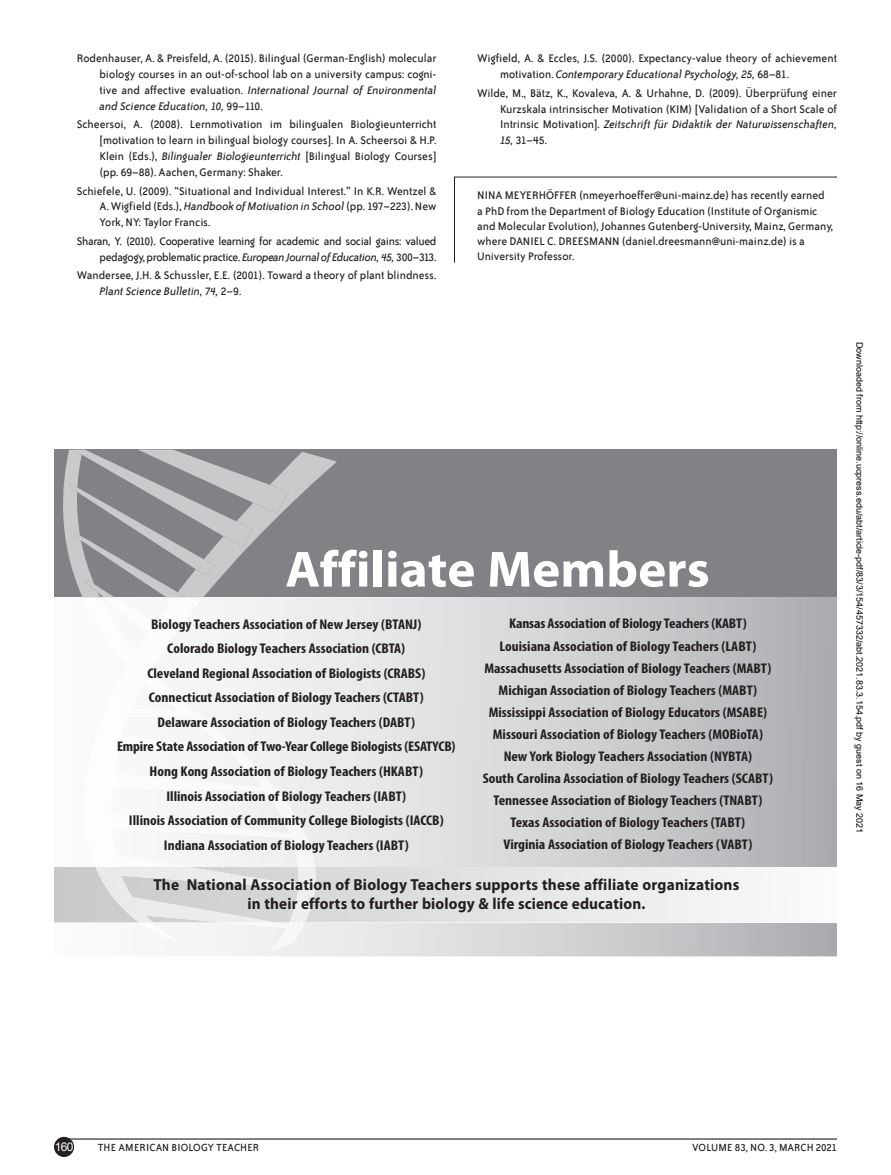
<style>
.page{position:relative;width:891px;height:1175px;background:#fff}
.page>*{position:absolute;margin:0;border:0;box-sizing:border-box;transform-origin:0 0}
.t1{font:700 51.15px "Myriad Pro";color:#fff;scale:1.04 1}
.t2{font:700 16.05px/19.2px "Myriad Pro";letter-spacing:.015em;color:#231f20;text-align:center;scale:.96 1}
.t3{font:700 condensed 14.1px/22px "Myriad Pro";color:#231f20;text-align:center;scale:1.09 1}
.REF{font:12.75px/15.8px "Bailey Sans ITC";color:#231f20;text-align:justify}
.BIO{font:12.75px/15.3px "Bailey Sans ITC";color:#231f20}
.REF-2{font:12.75px/15.8px "Bailey Sans ITC";letter-spacing:-.025em;color:#231f20;text-align:right}
.t4{font:12px "Bailey Sans ITC";letter-spacing:.015em;color:#231f20}
.t5{font:12px "Bailey Sans ITC";letter-spacing:-.005em;color:#231f20}
.t6{font:12px "Arial";color:#fff}
.t7{font:9px "Arial";color:#000}
.s1{font-style:italic}
</style>
<div class="page">
<div style="left:54px;top:1136px;width:20px;height:20px;background:#231f20;border-radius:50%"></div>
<hr style="left:59px;top:1138px;width:778px;height:1px;background:#231f20">
<svg style="left:454px;top:176px;width:383px;height:87px"></svg>
<div style="left:54px;top:449px;width:783px;height:148px;background:#808285"></div>
<div style="left:144px;top:670px;width:171px;height:280px;background:#f0f1f2"></div>
<img style="left:289px;top:867px;width:29px;height:55px">
<img style="left:80px;top:597px;width:123px;height:346px">
<img style="left:96px;top:867px;width:57px;height:55px">
<img style="left:167px;top:597px;width:20px;height:8px">
<img style="left:104px;top:597px;width:55px;height:38px">
<svg style="left:63px;top:449px;width:274px;height:148px"></svg>
<img style="left:124px;top:708px;width:67px;height:9px">
<img style="left:112px;top:736px;width:120px;height:15px">
<img style="left:99px;top:773px;width:168px;height:18px">
<img style="left:91px;top:812px;width:205px;height:26px">
<img style="left:105px;top:853px;width:84px;height:14px">
<img style="left:103px;top:867px;width:199px;height:21px">
<img style="left:123px;top:895px;width:153px;height:27px">
<img style="left:223px;top:922px;width:71px;height:6px">
<svg style="left:385px;top:956px;width:436px;height:1px"></svg>
<p class="REF" style="left:100px;top:51px;width:338px;text-indent:-23px">Rodenhauser, A. &amp; Preisfeld, A. (2015). Bilingual (German-English) molecular biology courses in an out-of-school lab on a university campus: cogni&shy;tive and affective evaluation. <span class="s1">International Journal of Environmental and Science Education, 10,</span> 99–110.</p>
<p class="REF" style="left:100px;top:117px;width:338px;text-indent:-23px">Scheersoi, A. (2008). Lernmotivation im bilingualen Biologieunterricht [motivation to learn in bilingual biology courses]. In A. Scheersoi &amp; H.P.<br>Klein (Eds.), <span class="s1">Bilingualer Biologieunterricht</span> [Bilingual Biology Courses] (pp. 69–88). Aachen, Germany: Shaker.</p>
<p class="REF" style="left:100px;top:183px;width:338px;text-indent:-23px">Schiefele, U. (2009). “Situational and Individual Interest.” In K.R. Wentzel &amp; A. Wigfield (Eds.), <span class="s1">Handbook of Motivation in School</span> (pp. 197–223). New York, NY: Taylor Francis.</p>
<p class="REF-2" style="left:77px;top:233px;width:361px">Sharan, Y. (2010). Cooperative learning for academic and social gains: valued pedagogy, problematic practice. <span class="s1">European Journal of Education, 45,</span> 300–313.</p>
<p class="REF" style="left:100px;top:268px;width:338px;text-indent:-23px">Wandersee, J.H. &amp; Schussler, E.E. (2001). Toward a theory of plant blindness.<br><span class="s1">Plant Science Bulletin, 74,</span> 2–9.</p>
<p class="REF" style="left:500px;top:51px;width:338px;text-indent:-23px">Wigfield, A. &amp; Eccles, J.S. (2000). Expectancy-value theory of achievement motivation. <span class="s1">Contemporary Educational Psychology, 25,</span> 68–81.</p>
<p class="REF" style="left:500px;top:85px;width:339px;text-indent:-23px">Wilde, M., Bätz, K., Kovaleva, A. &amp; Urhahne, D. (2009). Überprüfung einer Kurzskala intrinsischer Motivation (KIM) [Validation of a Short Scale of Intrinsic Motivation]. <span class="s1">Zeitschrift für Didaktik der Naturwissenschaften, 15,</span> 31–45.</p>
<p class="BIO" style="left:477px;top:188px;width:358px">NINA MEYERHÖFFER (nmeyerhoeffer@uni-mainz.de) has recently earned a PhD from the Department of Biology Education (Institute of Organismic and Molecular Evolution), Johannes Gutenberg-University, Mainz, Germany, where DANIEL C. DREESMANN (daniel.dreesmann@uni-mainz.de) is a University Professor.</p>
<p class="t1" style="left:285px;top:536px;width:410px">Affiliate Members</p>
<p class="t3" style="left:117px;top:611px;width:312px;line-height:24.6px">Biology Teachers Association of New Jersey (BTANJ)<br>Colorado Biology Teachers Association (CBTA)<br>Cleveland Regional Association of Biologists (CRABS)<br>Connecticut Association of Biology Teachers (CTABT)<br>Delaware Association of Biology Teachers (DABT)<br>Empire State Association of Two-Year College Biologists (ESATYCB)<br>Hong Kong Association of Biology Teachers (HKABT)<br>Illinois Association of Biology Teachers (IABT)<br>Illinois Association of Community College Biologists (IACCB)<br>Indiana Association of Biology Teachers (IABT)</p>
<p class="t3" style="left:483px;top:612px;width:268px">Kansas Association of Biology Teachers (KABT)<br>Louisiana Association of Biology Teachers (LABT)<br>Massachusetts Association of Biology Teachers (MABT)<br>Michigan Association of Biology Teachers (MABT)<br>Mississippi Association of Biology Educators (MSABE)<br>Missouri Association of Biology Teachers (MOBioTA)<br>New York Biology Teachers Association (NYBTA)<br>South Carolina Association of Biology Teachers (SCABT)<br>Tennessee Association of Biology Teachers (TNABT)<br>Texas Association of Biology Teachers (TABT)<br>Virginia Association of Biology Teachers (VABT)</p>
<p class="t2" style="left:154px;top:874px;width:612px">The National Association of Biology Teachers supports these affiliate organizations in their efforts to further biology &amp; life science education.</p>
<p class="t7" style="left:863px;top:342px;width:493px;rotate:90deg">Downloaded from http://online.ucpress.edu/abt/article-pdf/83/3/154/457332/abt.2021.83.3.154.pdf by guest on 16 May 2021</p>
<p class="t6" style="left:55px;top:1138px;width:20px">160</p>
<p class="t4" style="left:98px;top:1141px;width:163px">THE AMERICAN BIOLOGY TEACHER</p>
<p class="t5" style="left:692px;top:1141px;width:146px">VOLUME 83, NO. 3, MARCH 2021</p>
</div>
